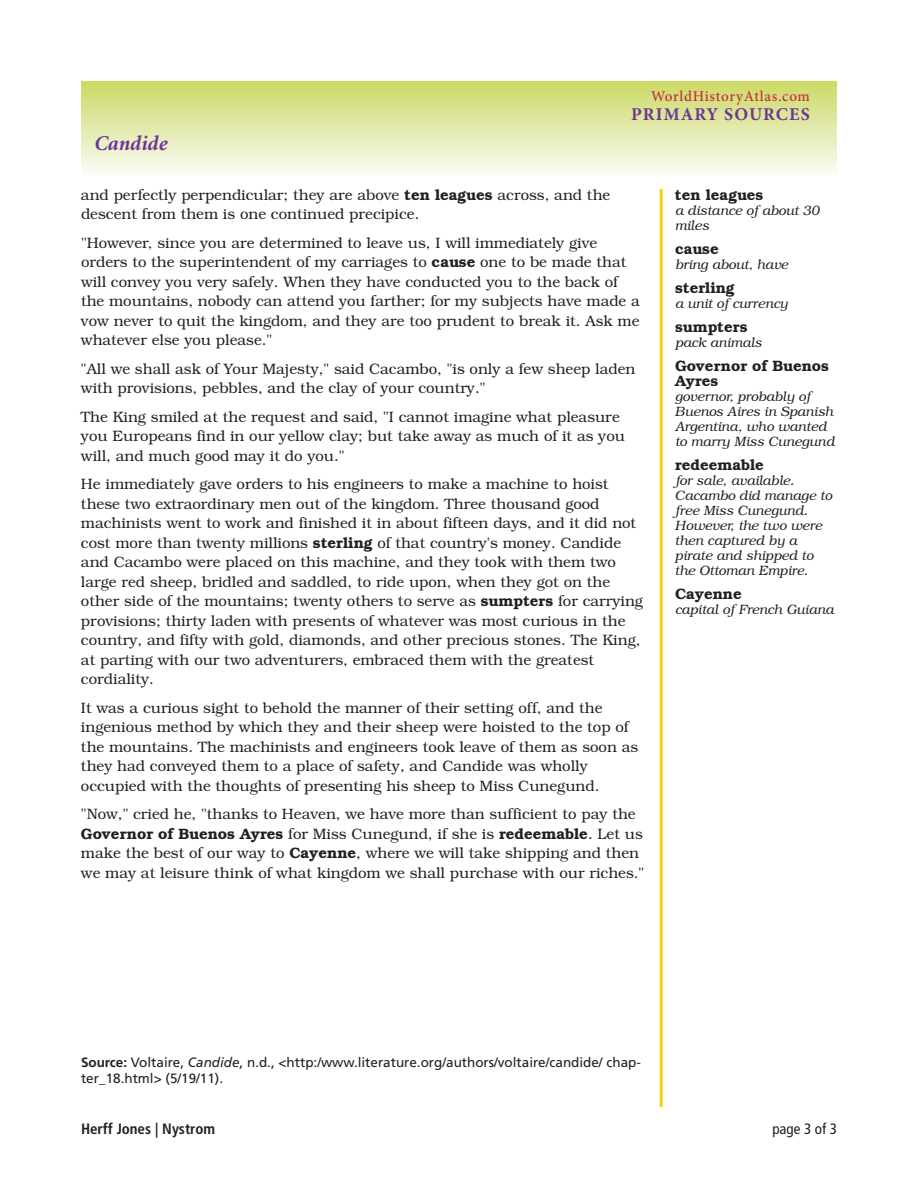
<style>
.page{position:relative;width:918px;height:1188px;background:#fff}
.page>*{position:absolute;margin:0;border:0;box-sizing:border-box;transform-origin:0 0}
.t1{font:italic 700 21px "Minion";color:#6c3595}
.t2{font:700 18px "Minion Pro";letter-spacing:.06em;color:#6c3595}
.t3{font:300 15px/19.5px "Bookman";color:#231f20}
.t4{font:600 15px/15px "Bookman";color:#231f20}
.t5{font:500 15px "Minion Pro";letter-spacing:.045em;color:#bf2b37}
.t6{font:700 condensed 15px "Frutiger";color:#231f20}
.t7{font:condensed 15px "Frutiger";color:#231f20}
.t8{font:italic 300 13.5px/15px "Bookman";color:#231f20}
.t9{font:13.5px/16.2px "Frutiger";color:#231f20}
.s1{font-weight:600}
.s2{font-weight:700}
.s3{font-style:italic}
</style>
<div class="page">
<hr style="left:660px;top:189px;width:3px;height:918px;background:#feca0a">
<div style="left:81px;top:81px;width:756px;height:95px;background:linear-gradient(to bottom,#ccd863,#fafcf8)"></div>
<h1 class="t1" style="left:94px;top:135px;width:74px">Candide</h1>
<p class="t5" style="left:651px;top:90px;width:160px">WorldHistoryAtlas.com</p>
<p class="t2" style="left:631px;top:108px;width:180px">PRIMARY SOURCES</p>
<p class="t3" style="left:81px;top:185px;width:531px">and perfectly perpendicular; they are above <span class="s1">ten leagues</span> across, and the descent from them is one continued precipice.</p>
<p class="t3" style="left:81px;top:233px;width:560px">"However, since you are determined to leave us, I will immediately give orders to the superintendent of my carriages to <span class="s1">cause</span> one to be made that will convey you very safely. When they have conducted you to the back of the mountains, nobody can attend you farther; for my subjects have made a vow never to quit the kingdom, and they are too prudent to break it. Ask me whatever else you please."</p>
<p class="t3" style="left:81px;top:359px;width:556px">"All we shall ask of Your Majesty," said Cacambo, "is only a few sheep laden with provisions, pebbles, and the clay of your country."</p>
<p class="t3" style="left:81px;top:407px;width:545px">The King smiled at the request and said, "I cannot imagine what pleasure you Europeans find in our yellow clay; but take away as much of it as you will, and much good may it do you."</p>
<p class="t3" style="left:81px;top:475px;width:564px">He immediately gave orders to his engineers to make a machine to hoist these two extraordinary men out of the kingdom. Three thousand good machinists went to work and finished it in about fifteen days, and it did not cost more than twenty millions <span class="s1">sterling</span> of that country's money. Candide and Cacambo were placed on this machine, and they took with them two large red sheep, bridled and saddled, to ride upon, when they got on the other side of the mountains; twenty others to serve as <span class="s1">sumpters</span> for carrying provisions; thirty laden with presents of whatever was most curious in the country, and fifty with gold, diamonds, and other precious stones. The King, at parting with our two adventurers, embraced them with the greatest cordiality.</p>
<p class="t3" style="left:81px;top:698px;width:559px">It was a curious sight to behold the manner of their setting off, and the ingenious method by which they and their sheep were hoisted to the top of the mountains. The machinists and engineers took leave of them as soon as they had conveyed them to a place of safety, and Candide was wholly occupied with the thoughts of presenting his sheep to Miss Cunegund.</p>
<p class="t3" style="left:81px;top:805px;width:565px">"Now," cried he, "thanks to Heaven, we have more than sufficient to pay the <span class="s1">Governor of Buenos Ayres</span> for Miss Cunegund, if she is <span class="s1">redeemable</span>. Let us make the best of our way to <span class="s1">Cayenne</span>, where we will take shipping and then we may at leisure think of what kingdom we shall purchase with our riches."</p>
<p class="t4" style="left:675px;top:187px;width:90px">ten leagues</p>
<p class="t8" style="left:675px;top:203px;width:146px">a distance of about 30 miles</p>
<p class="t4" style="left:675px;top:241px;width:45px">cause</p>
<p class="t8" style="left:675px;top:257px;width:115px">bring about, have</p>
<p class="t4" style="left:675px;top:280px;width:61px">sterling</p>
<p class="t8" style="left:675px;top:296px;width:115px">a unit of currency</p>
<p class="t4" style="left:675px;top:319px;width:74px">sumpters</p>
<p class="t8" style="left:675px;top:335px;width:88px">pack animals</p>
<p class="t4" style="left:675px;top:358px;width:156px">Governor of Buenos<br>Ayres</p>
<p class="t8" style="left:675px;top:389px;width:161px">governor, probably of<br>Buenos Aires in Spanish<br>Argentina, who wanted to marry Miss Cunegund</p>
<p class="t4" style="left:675px;top:457px;width:90px">redeemable</p>
<p class="t8" style="left:675px;top:473px;width:158px">for sale, available.<br>Cacambo did manage to free Miss Cunegund.<br>However, the two were then captured by a pirate and shipped to the Ottoman Empire.</p>
<p class="t4" style="left:675px;top:586px;width:68px">Cayenne</p>
<p class="t8" style="left:675px;top:602px;width:160px">capital of French Guiana</p>
<p class="t9" style="left:81px;top:1055px;width:561px"><span class="s2">Source:</span> Voltaire, <span class="s3">Candide</span>, n.d., &lt;http:/www.literature.org/authors/voltaire/candide/ chap&shy;ter_18.html&gt; (5/19/11).</p>
<p class="t6" style="left:81px;top:1123px;width:136px">Herff Jones | Nystrom</p>
<p class="t7" style="left:772px;top:1123px;width:66px">page 3 of 3</p>
</div>
